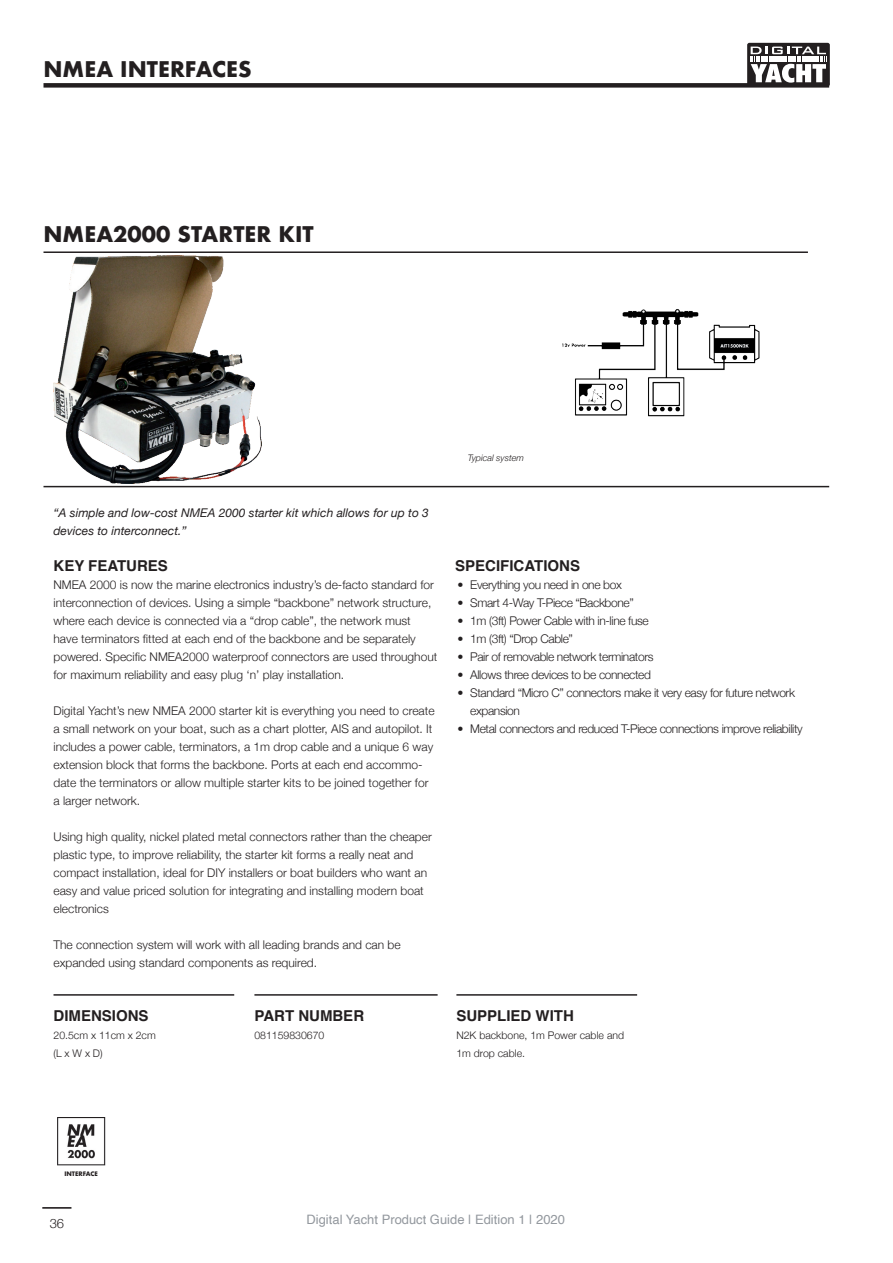
<style>
.page{position:relative;width:893px;height:1263px;background:#fff}
.page>*{position:absolute;margin:0;border:0;box-sizing:border-box;transform-origin:0 0}
.t1{font:700 21px "Futura";color:#231f20}
.t2{font:700 15px "Helvetica";color:#231f20}
.t3{font:12.9px "Helvetica";color:#93989e}
.t4{font:300 12.9px "Helvetica Neue";color:#231f20}
.t5{font:300 12px/18px "Helvetica Neue";color:#231f20}
.t6{font:300 12px/18px "Helvetica Neue";letter-spacing:-.03em;color:#231f20}
.t7{font:italic 12px/18px "Helvetica Neue";color:#231f20}
.t8{font:300 10.5px/18px "Helvetica Neue";color:#231f20}
.t9{font:italic 300 9px "Helvetica Neue";color:#231f20}
.t10{font:700 6px "Futura";color:#231f20}
</style>
<div class="page">
<hr style="left:42px;top:1207px;width:29px;height:2px;background:#231f20">
<div style="left:747px;top:43px;width:83px;height:43px;background:#231f20;border-radius:2px"></div>
<svg style="left:751px;top:47px;width:76px;height:36px"></svg>
<hr style="left:44px;top:486px;width:785px;height:1px;background:#231f20">
<div style="left:44px;top:83px;width:785px;height:5px;background:#231f20"></div>
<hr style="left:44px;top:251px;width:764px;height:2px;background:#231f20">
<hr style="left:254px;top:994px;width:184px;height:2px;background:#231f20">
<hr style="left:54px;top:994px;width:180px;height:2px;background:#231f20">
<hr style="left:456px;top:994px;width:181px;height:2px;background:#231f20">
<img style="left:57px;top:1117px;width:48px;height:48px">
<img style="left:54px;top:256px;width:208px;height:228px">
<img style="left:562px;top:309px;width:198px;height:108px">
<h1 class="t1" style="left:44px;top:54px;width:210px">NMEA INTERFACES</h1>
<h1 class="t1" style="left:44px;top:219px;width:272px">NMEA2000 STARTER KIT</h1>
<p class="t7" style="left:54px;top:504px;width:377px">“A simple and low-cost NMEA 2000 starter kit which allows for up to 3 devices to interconnect.”</p>
<p class="t2" style="left:54px;top:554px;width:116px">KEY FEATURES</p>
<p class="t5" style="left:54px;top:575px;width:385px">NMEA 2000 is now the marine electronics industry’s de-facto standard for interconnection of devices. Using a simple “backbone” network structure, where each device is connected via a “drop cable”, the network must have terminators fitted at each end of the backbone and be separately powered. Specific NMEA2000 waterproof connectors are used throughout for maximum reliability and easy plug ‘n’ play installation.</p>
<p class="t5" style="left:54px;top:701px;width:383px">Digital Yacht’s new NMEA 2000 starter kit is everything you need to create a small network on your boat, such as a chart plotter, AIS and autopilot. It includes a power cable, terminators, a 1m drop cable and a unique 6 way extension block that forms the backbone. Ports at each end accommo&shy;date the terminators or allow multiple starter kits to be joined together for a larger network.</p>
<p class="t5" style="left:54px;top:827px;width:380px">Using high quality, nickel plated metal connectors rather than the cheaper plastic type, to improve reliability, the starter kit forms a really neat and compact installation, ideal for DIY installers or boat builders who want an easy and value priced solution for integrating and installing modern boat electronics</p>
<p class="t5" style="left:54px;top:935px;width:349px">The connection system will work with all leading brands and can be expanded using standard components as required.</p>
<p class="t9" style="left:468px;top:451px;width:58px">Typical system</p>
<p class="t2" style="left:455px;top:554px;width:126px">SPECIFICATIONS</p>
<p class="t6" style="left:457px;top:575px;width:166px">• Everything you need in one box</p>
<p class="t6" style="left:457px;top:593px;width:178px">• Smart 4-Way T-Piece “Backbone”</p>
<p class="t6" style="left:457px;top:611px;width:193px">• 1m (3ft) Power Cable with in-line fuse</p>
<p class="t6" style="left:457px;top:629px;width:117px">• 1m (3ft) “Drop Cable”</p>
<p class="t6" style="left:457px;top:647px;width:198px">• Pair of removable network terminators</p>
<p class="t6" style="left:457px;top:665px;width:195px">• Allows three devices to be connected</p>
<p class="t6" style="left:470px;top:683px;width:326px;text-indent:-13px">• Standard “Micro C” connectors make it very easy for future network expansion</p>
<p class="t6" style="left:457px;top:719px;width:347px">• Metal connectors and reduced T-Piece connections improve reliability</p>
<p class="t2" style="left:54px;top:1004px;width:97px">DIMENSIONS</p>
<p class="t2" style="left:456px;top:1004px;width:119px">SUPPLIED WITH</p>
<p class="t8" style="left:54px;top:1026px;width:104px">20.5cm x 11cm x 2cm (L x W x D)</p>
<p class="t8" style="left:456px;top:1026px;width:169px">N2K backbone, 1m Power cable and<br>1m drop cable.</p>
<p class="t2" style="left:254px;top:1004px;width:111px">PART NUMBER</p>
<p class="t8" style="left:254px;top:1026px;width:72px">081159830670</p>
<p class="t10" style="left:64px;top:1169px;width:35px">INTERFACE</p>
<p class="t4" style="left:50px;top:1213px;width:16px">36</p>
<p class="t3" style="left:307px;top:1210px;width:260px">Digital Yacht Product Guide | Edition 1 | 2020</p>
</div>
